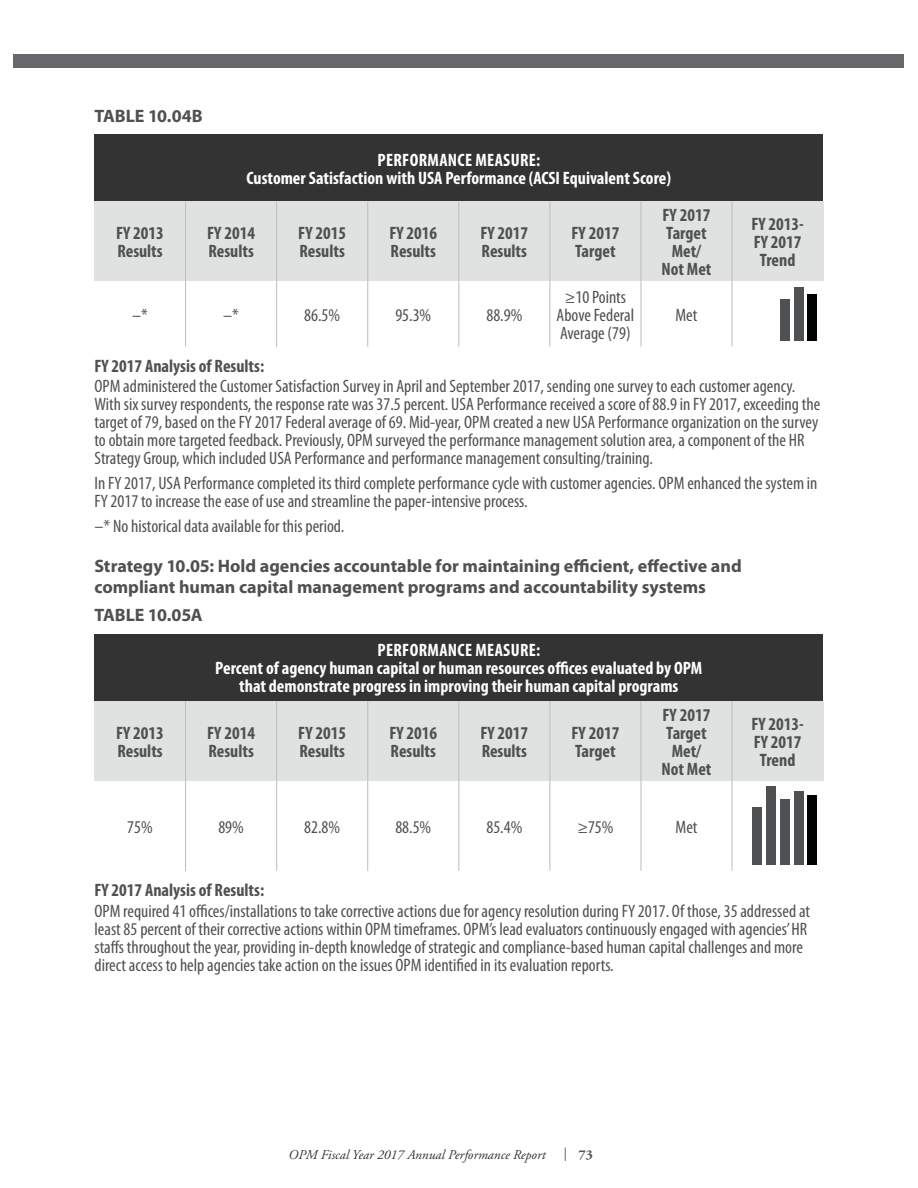
<style>
.page{position:relative;width:918px;height:1188px;background:#fff}
.page>*{position:absolute;margin:0;border:0;box-sizing:border-box;transform-origin:0 0}
.t1{font:condensed 18px/18px "Myriad Pro";color:#4f5052}
.t2{font:700 condensed 18px/18px "Myriad Pro";color:#4f5052}
.t3{font:700 condensed 18px/18px "Myriad Pro";color:#fff;text-align:center}
.t4{font:700 18px/21px "Myriad Pro";color:#4f5052}
.t5{font:italic 13.5px "Adobe Garamond Pro";color:#333334}
.t6{font:700 13.5px "Adobe Garamond Pro";color:#4f5052}
</style>
<div class="page">
<div style="left:14px;top:54px;width:890px;height:14px;background:#67686c"></div>
<svg style="left:565px;top:1148px;width:1px;height:13px"></svg>
<div style="left:808px;top:294px;width:9px;height:47px;background:#010202"></div>
<div style="left:794px;top:287px;width:9px;height:54px;background:#4f5052"></div>
<div style="left:780px;top:299px;width:9px;height:42px;background:#4f5052"></div>
<div style="left:808px;top:795px;width:9px;height:70px;background:#010202"></div>
<div style="left:794px;top:791px;width:9px;height:74px;background:#4f5052"></div>
<div style="left:780px;top:800px;width:9px;height:65px;background:#4f5052"></div>
<div style="left:766px;top:787px;width:10px;height:78px;background:#4f5052"></div>
<div style="left:752px;top:807px;width:10px;height:58px;background:#4f5052"></div>
<div style="left:94px;top:134px;width:729px;height:68px;background:#333334"></div>
<div style="left:94px;top:202px;width:92px;height:79px;background:#e0e1e1"></div>
<div style="left:186px;top:202px;width:91px;height:79px;background:#e0e1e1"></div>
<div style="left:277px;top:202px;width:91px;height:79px;background:#e0e1e1"></div>
<div style="left:368px;top:202px;width:91px;height:79px;background:#e0e1e1"></div>
<div style="left:459px;top:202px;width:91px;height:79px;background:#e0e1e1"></div>
<div style="left:550px;top:202px;width:91px;height:79px;background:#e0e1e1"></div>
<div style="left:641px;top:202px;width:91px;height:79px;background:#e0e1e1"></div>
<div style="left:732px;top:202px;width:91px;height:79px;background:#e0e1e1"></div>
<hr style="left:185px;top:202px;width:1px;height:79px;background:#bbbcbe">
<hr style="left:276px;top:202px;width:1px;height:79px;background:#bbbcbe">
<hr style="left:367px;top:202px;width:1px;height:79px;background:#bbbcbe">
<hr style="left:458px;top:202px;width:1px;height:79px;background:#bbbcbe">
<hr style="left:550px;top:202px;width:1px;height:79px;background:#bbbcbe">
<hr style="left:641px;top:202px;width:1px;height:79px;background:#bbbcbe">
<hr style="left:732px;top:202px;width:1px;height:79px;background:#bbbcbe">
<hr style="left:185px;top:281px;width:1px;height:66px;background:#bbbcbe">
<hr style="left:276px;top:281px;width:1px;height:66px;background:#bbbcbe">
<hr style="left:367px;top:281px;width:1px;height:66px;background:#bbbcbe">
<hr style="left:458px;top:281px;width:1px;height:66px;background:#bbbcbe">
<hr style="left:550px;top:281px;width:1px;height:66px;background:#bbbcbe">
<hr style="left:641px;top:281px;width:1px;height:66px;background:#bbbcbe">
<hr style="left:732px;top:281px;width:1px;height:66px;background:#bbbcbe">
<div style="left:94px;top:634px;width:729px;height:67px;background:#333334"></div>
<div style="left:94px;top:701px;width:92px;height:80px;background:#e0e1e1"></div>
<div style="left:186px;top:701px;width:91px;height:80px;background:#e0e1e1"></div>
<div style="left:277px;top:701px;width:91px;height:80px;background:#e0e1e1"></div>
<div style="left:368px;top:701px;width:91px;height:80px;background:#e0e1e1"></div>
<div style="left:459px;top:701px;width:91px;height:80px;background:#e0e1e1"></div>
<div style="left:550px;top:701px;width:91px;height:80px;background:#e0e1e1"></div>
<div style="left:641px;top:701px;width:91px;height:80px;background:#e0e1e1"></div>
<div style="left:732px;top:701px;width:91px;height:80px;background:#e0e1e1"></div>
<hr style="left:185px;top:701px;width:1px;height:80px;background:#bbbcbe">
<hr style="left:276px;top:701px;width:1px;height:80px;background:#bbbcbe">
<hr style="left:367px;top:701px;width:1px;height:80px;background:#bbbcbe">
<hr style="left:458px;top:701px;width:1px;height:80px;background:#bbbcbe">
<hr style="left:550px;top:701px;width:1px;height:80px;background:#bbbcbe">
<hr style="left:641px;top:701px;width:1px;height:80px;background:#bbbcbe">
<hr style="left:732px;top:701px;width:1px;height:80px;background:#bbbcbe">
<hr style="left:185px;top:781px;width:1px;height:90px;background:#bbbcbe">
<hr style="left:276px;top:781px;width:1px;height:90px;background:#bbbcbe">
<hr style="left:367px;top:781px;width:1px;height:90px;background:#bbbcbe">
<hr style="left:458px;top:781px;width:1px;height:90px;background:#bbbcbe">
<hr style="left:550px;top:781px;width:1px;height:90px;background:#bbbcbe">
<hr style="left:641px;top:781px;width:1px;height:90px;background:#bbbcbe">
<hr style="left:732px;top:781px;width:1px;height:90px;background:#bbbcbe">
<h5 class="t4" style="left:94px;top:107px;width:110px">TABLE 10.04B</h5>
<h6 class="t3" style="left:246px;top:153px;width:426px">PERFORMANCE MEASURE:<br>Customer Satisfaction with USA Performance (ACSI Equivalent Score)</h6>
<p class="t2" style="left:116px;top:226px;width:49px">FY 2013<br>Results</p>
<p class="t2" style="left:207px;top:226px;width:49px">FY 2014<br>Results</p>
<p class="t2" style="left:298px;top:226px;width:49px">FY 2015<br>Results</p>
<p class="t2" style="left:389px;top:226px;width:49px">FY 2016<br>Results</p>
<p class="t2" style="left:480px;top:226px;width:49px">FY 2017<br>Results</p>
<p class="t2" style="left:572px;top:226px;width:49px">FY 2017<br>Target</p>
<p class="t1" style="left:132px;top:308px;width:17px">–*</p>
<p class="t1" style="left:223px;top:308px;width:17px">–*</p>
<p class="t1" style="left:304px;top:308px;width:37px">86.5%</p>
<p class="t1" style="left:395px;top:308px;width:37px">95.3%</p>
<p class="t1" style="left:486px;top:308px;width:37px">88.9%</p>
<p class="t1" style="left:557px;top:290px;width:79px;text-align:center">≥10 Points<br>Above Federal<br>Average (79)</p>
<p class="t2" style="left:662px;top:208px;width:52px;text-align:center">FY 2017<br>Target<br>Met/<br>Not Met</p>
<p class="t2" style="left:751px;top:217px;width:54px;text-align:center">FY 2013-<br>FY 2017<br>Trend</p>
<p class="t1" style="left:676px;top:308px;width:23px">Met</p>
<p class="t2" style="left:95px;top:359px;width:171px">FY 2017 Analysis of Results:</p>
<p class="t1" style="left:95px;top:379px;width:727px">OPM administered the Customer Satisfaction Survey in April and September 2017, sending one survey to each customer agency.<br>With six survey respondents, the response rate was 37.5 percent. USA Performance received a score of 88.9 in FY 2017, exceeding the target of 79, based on the FY 2017 Federal average of 69. Mid-year, OPM created a new USA Performance organization on the survey to obtain more targeted feedback. Previously, OPM surveyed the performance management solution area, a component of the HR Strategy Group, which included USA Performance and performance management consulting/training.</p>
<p class="t1" style="left:95px;top:476px;width:725px">In FY 2017, USA Performance completed its third complete performance cycle with customer agencies. OPM enhanced the system in<br>FY 2017 to increase the ease of use and streamline the paper-intensive process.</p>
<p class="t1" style="left:95px;top:519px;width:251px">–* No historical data available for this period.</p>
<h4 class="t4" style="left:95px;top:557px;width:649px">Strategy 10.05: Hold agencies accountable for maintaining efficient, effective and compliant human capital management programs and accountability systems</h4>
<h5 class="t4" style="left:95px;top:606px;width:110px">TABLE 10.05A</h5>
<h6 class="t3" style="left:215px;top:643px;width:489px">PERFORMANCE MEASURE:<br>Percent of agency human capital or human resources offices evaluated by OPM that demonstrate progress in improving their human capital programs</h6>
<p class="t2" style="left:116px;top:726px;width:49px">FY 2013<br>Results</p>
<p class="t2" style="left:207px;top:726px;width:49px">FY 2014<br>Results</p>
<p class="t2" style="left:298px;top:726px;width:49px">FY 2015<br>Results</p>
<p class="t2" style="left:389px;top:726px;width:49px">FY 2016<br>Results</p>
<p class="t2" style="left:480px;top:726px;width:49px">FY 2017<br>Results</p>
<p class="t2" style="left:572px;top:726px;width:49px">FY 2017<br>Target</p>
<p class="t2" style="left:662px;top:708px;width:52px;text-align:center">FY 2017<br>Target<br>Met/<br>Not Met</p>
<p class="t2" style="left:751px;top:717px;width:54px;text-align:center">FY 2013-<br>FY 2017<br>Trend</p>
<p class="t1" style="left:127px;top:819px;width:27px">75%</p>
<p class="t1" style="left:218px;top:819px;width:27px">89%</p>
<p class="t1" style="left:304px;top:819px;width:37px">82.8%</p>
<p class="t1" style="left:395px;top:819px;width:37px">88.5%</p>
<p class="t1" style="left:486px;top:819px;width:37px">85.4%</p>
<p class="t1" style="left:577px;top:819px;width:38px">≥75%</p>
<p class="t1" style="left:676px;top:819px;width:23px">Met</p>
<p class="t2" style="left:95px;top:883px;width:171px">FY 2017 Analysis of Results:</p>
<p class="t1" style="left:95px;top:903px;width:717px">OPM required 41 offices/installations to take corrective actions due for agency resolution during FY 2017. Of those, 35 addressed at least 85 percent of their corrective actions within OPM timeframes. OPM’s lead evaluators continuously engaged with agencies’ HR staffs throughout the year, providing in-depth knowledge of strategic and compliance-based human capital challenges and more direct access to help agencies take action on the issues OPM identified in its evaluation reports.</p>
<p class="t5" style="left:288px;top:1150px;width:259px">OPM Fiscal Year 2017 Annual Performance Report</p>
<p class="t6" style="left:579px;top:1149px;width:16px">73</p>
</div>
